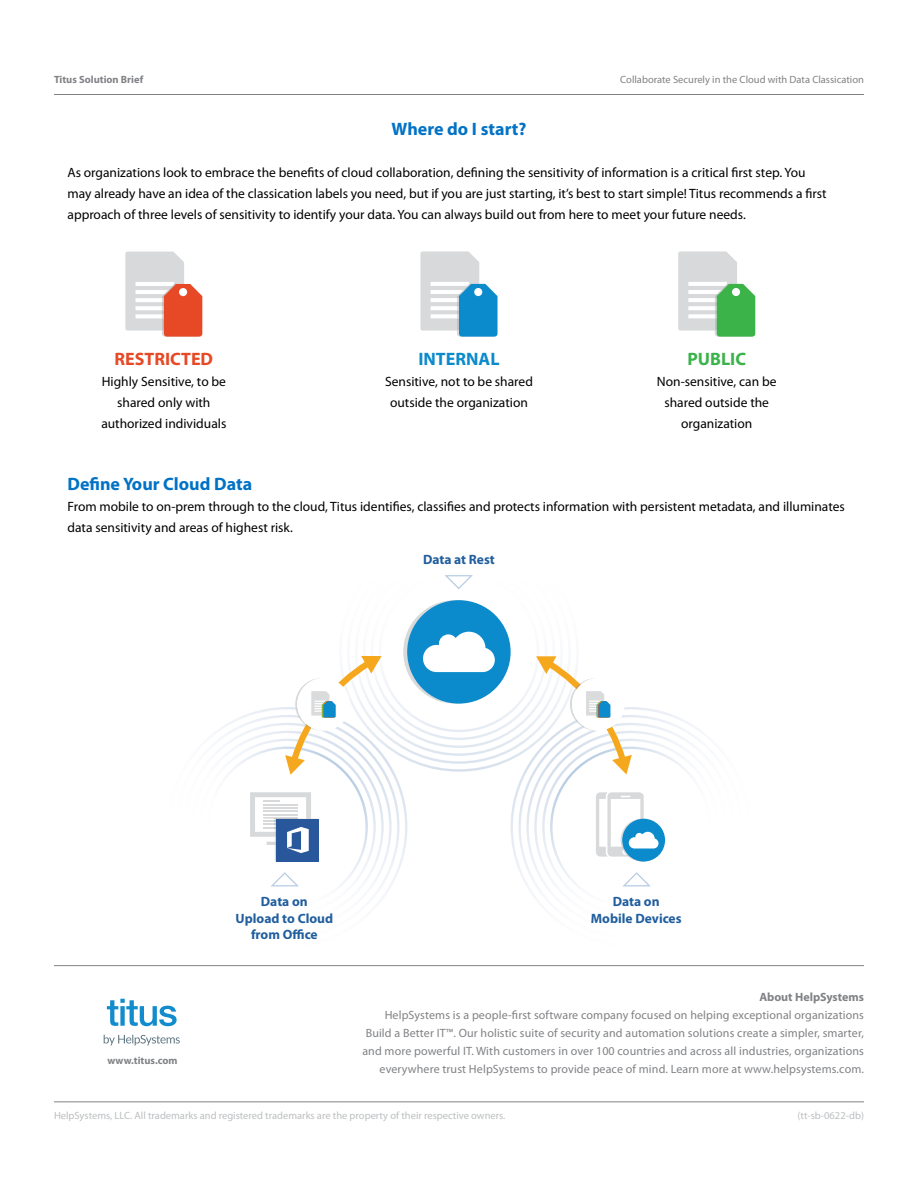
<style>
.page{position:relative;width:918px;height:1188px;background:#fff}
.page>*{position:absolute;margin:0;border:0;box-sizing:border-box;transform-origin:0 0}
.t1{font:700 18px "Myriad Pro";color:#0072c6}
.t2{font:700 18px "Myriad Pro";color:#e64926}
.t3{font:700 18px "Myriad Pro";color:#0b8bcc}
.t4{font:700 18px "Myriad Pro";color:#3bb24a}
.t5{font:13.5px/21px "Myriad Pro";color:#000;text-align:center}
.t6{font:700 13.5px/16.5px "Myriad Pro";color:#215e9e;text-align:center}
.t7{font:12px/18px "Myriad Pro";letter-spacing:.01em;color:#808285;text-align:right}
.t8{font:700 12px "Myriad Pro";color:#808285}
.t9{font:10.5px "Myriad Pro";color:#bcbec0}
.t10{font:10.5px "Myriad Pro";color:#808285}
.t11{font:700 10.5px "Myriad Pro";color:#808285}
</style>
<div class="page">
<hr style="left:54px;top:94px;width:810px;height:1px;background:#808285">
<hr style="left:54px;top:1101px;width:810px;height:1px;background:#808285">
<hr style="left:54px;top:965px;width:810px;height:1px;background:#808285">
<svg style="left:107px;top:999px;width:70px;height:27px"></svg>
<svg style="left:104px;top:1035px;width:76px;height:10px"></svg>
<svg style="left:216px;top:575px;width:487px;height:324px"></svg>
<svg style="left:125px;top:252px;width:77px;height:85px"></svg>
<div style="left:179px;top:288px;width:8px;height:8px;background:#fff;border-radius:50%"></div>
<svg style="left:420px;top:251px;width:78px;height:86px"></svg>
<div style="left:474px;top:288px;width:8px;height:8px;background:#fff;border-radius:50%"></div>
<svg style="left:678px;top:251px;width:77px;height:86px"></svg>
<div style="left:732px;top:288px;width:8px;height:8px;background:#fff;border-radius:50%"></div>
<p class="t11" style="left:54px;top:72px;width:91px">Titus Solution Brief</p>
<p class="t10" style="left:620px;top:73px;width:245px">Collaborate Securely in the Cloud with Data Classication</p>
<h1 class="t1" style="left:392px;top:117px;width:136px">Where do I start?</h1>
<p class="t5" style="left:68px;top:162px;width:761px;text-align:left">As organizations look to embrace the benefits of cloud collaboration, defining the sensitivity of information is a critical first step. You may already have an idea of the classication labels you need, but if you are just starting, it’s best to start simple! Titus recommends a first approach of three levels of sensitivity to identify your data. You can always build out from here to meet your future needs.</p>
<h1 class="t2" style="left:115px;top:347px;width:100px">RESTRICTED</h1>
<p class="t5" style="left:101px;top:370px;width:127px">Highly Sensitive, to be shared only with authorized individuals</p>
<h1 class="t3" style="left:418px;top:347px;width:83px">INTERNAL</h1>
<p class="t5" style="left:385px;top:370px;width:149px">Sensitive, not to be shared outside the organization</p>
<h1 class="t4" style="left:687px;top:347px;width:60px">PUBLIC</h1>
<p class="t5" style="left:657px;top:370px;width:121px">Non-sensitive, can be shared outside the organization</p>
<h1 class="t1" style="left:68px;top:472px;width:186px">Define Your Cloud Data</h1>
<p class="t5" style="left:68px;top:496px;width:779px;text-align:left">From mobile to on-prem through to the cloud, Titus identifies, classifies and protects information with persistent metadata, and illuminates data sensitivity and areas of highest risk.</p>
<p class="t6" style="left:423px;top:551px;width:73px">Data at Rest</p>
<p class="t11" style="left:107px;top:1053px;width:72px">www.titus.com</p>
<p class="t6" style="left:236px;top:893px;width:99px">Data on<br>Upload to Cloud from Office</p>
<p class="t6" style="left:591px;top:893px;width:92px">Data on<br>Mobile Devices</p>
<p class="t8" style="left:759px;top:989px;width:106px">About HelpSystems</p>
<p class="t7" style="left:362px;top:1006px;width:503px">HelpSystems is a people-first software company focused on helping exceptional organizations Build a Better IT™. Our holistic suite of security and automation solutions create a simpler, smarter, and more powerful IT. With customers in over 100 countries and across all industries, organizations everywhere trust HelpSystems to provide peace of mind. Learn more at www.helpsystems.com.</p>
<p class="t9" style="left:54px;top:1109px;width:453px">HelpSystems, LLC. All trademarks and registered trademarks are the property of their respective owners.</p>
<p class="t9" style="left:798px;top:1109px;width:68px">(tt-sb-0622-db)</p>
</div>
